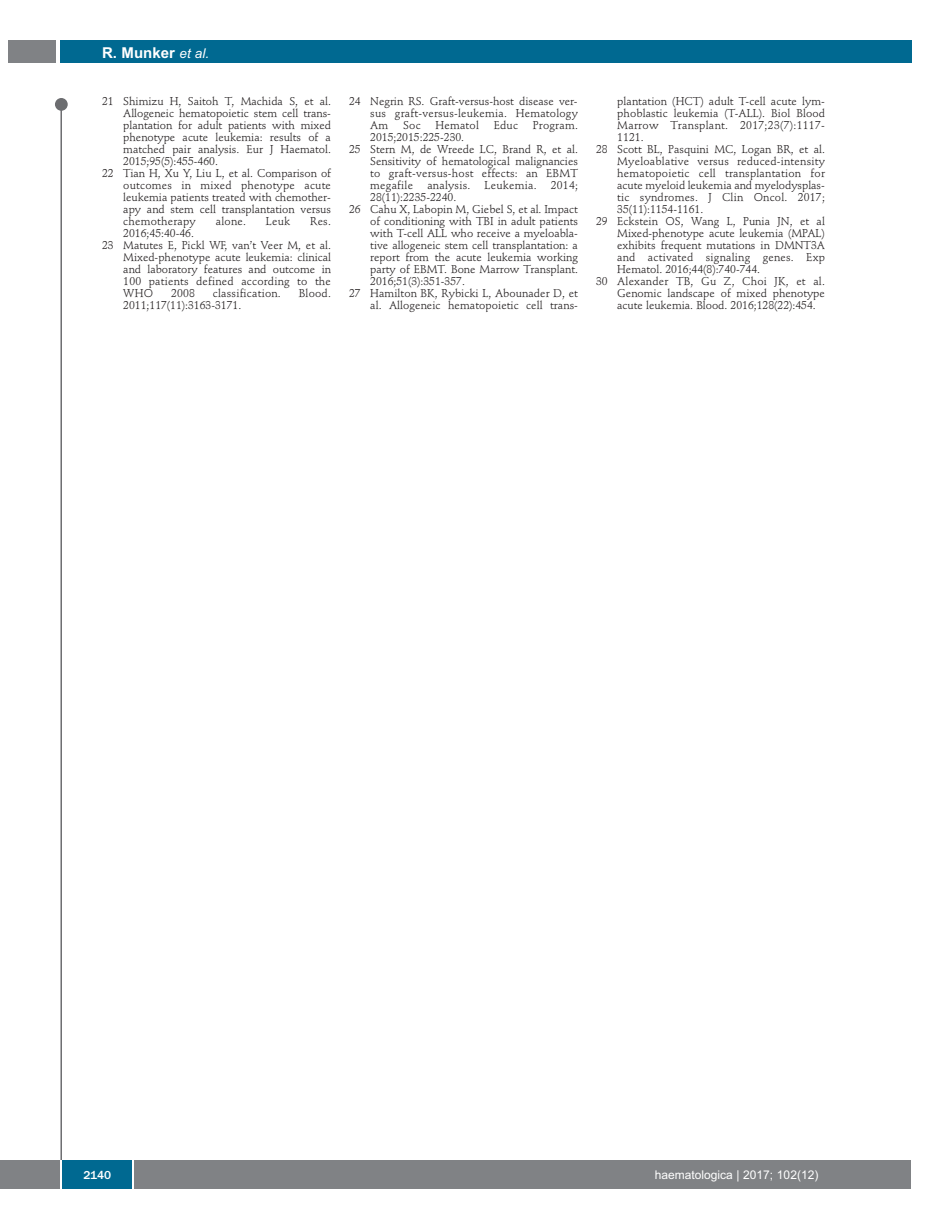
<style>
.page{position:relative;width:927px;height:1225px;background:#fff}
.page>*{position:absolute;margin:0;border:0;box-sizing:border-box;transform-origin:0 0}
.t1{font:700 15px "Arial";color:#fff}
.t2{font:12px "Arial";color:#fff}
.t3{font:500 12px "Franklin Gothic";color:#fff}
.t4{font:11.25px/12px "Stempel Schneidler";color:#231f20;text-align:justify}
.t5{font:11.25px "Stempel Schneidler";letter-spacing:.02em;color:#231f20}
.t6{font:11.25px "Stempel Schneidler";letter-spacing:.025em;color:#231f20}
.s1{font-weight:400;font-style:italic;font-size:13.5px}
</style>
<div class="page">
<div style="left:55px;top:98px;width:13px;height:13px;background:#6c6d70;border-radius:50%"></div>
<hr style="left:60px;top:101px;width:2px;height:1061px;background:#6c6d70">
<div style="left:60px;top:40px;width:852px;height:22px;background:#006991"></div>
<div style="left:9px;top:40px;width:47px;height:22px;background:#808285"></div>
<div style="left:0;top:1160px;width:911px;height:28px;background:#808285"></div>
<div style="left:62px;top:1160px;width:71px;height:28px;background:#006991"></div>
<hr style="left:60px;top:1160px;width:2px;height:28px;background:#fff">
<svg style="left:133px;top:1160px;width:1px;height:28px"></svg>
<h1 class="t1" style="left:102px;top:44px;width:109px">R. Munker <span class="s1">et al.</span></h1>
<p class="t4" style="left:102px;top:96px;width:230px">21 Shimizu H, Saitoh T, Machida S, et al.</p>
<p class="t4" style="left:123px;top:108px;width:209px">Allogeneic hematopoietic stem cell trans-</p>
<p class="t4" style="left:123px;top:120px;width:209px">plantation for adult patients with mixed</p>
<p class="t4" style="left:123px;top:132px;width:209px">phenotype acute leukemia: results of a</p>
<p class="t4" style="left:123px;top:144px;width:209px">matched pair analysis. Eur J Haematol.</p>
<p class="t4" style="left:123px;top:156px;width:96px">2015;95(5):455-460.</p>
<p class="t4" style="left:102px;top:168px;width:230px">22 Tian H, Xu Y, Liu L, et al. Comparison of</p>
<p class="t5" style="left:123px;top:180px;width:209px">outcomes in mixed phenotype acute</p>
<p class="t4" style="left:123px;top:192px;width:209px">leukemia patients treated with chemother-</p>
<p class="t4" style="left:123px;top:204px;width:209px">apy and stem cell transplantation versus</p>
<p class="t5" style="left:123px;top:216px;width:74px">chemotherapy</p>
<p class="t4" style="left:216px;top:216px;width:32px">alone.</p>
<p class="t4" style="left:266px;top:216px;width:26px">Leuk</p>
<p class="t4" style="left:310px;top:216px;width:22px">Res.</p>
<p class="t4" style="left:123px;top:228px;width:72px">2016;45:40-46.</p>
<p class="t4" style="left:102px;top:240px;width:230px">23 Matutes E, Pickl WF, van’t Veer M, et al.</p>
<p class="t4" style="left:123px;top:252px;width:209px">Mixed-phenotype acute leukemia: clinical</p>
<p class="t4" style="left:123px;top:264px;width:209px">and laboratory features and outcome in</p>
<p class="t5" style="left:123px;top:276px;width:209px">100 patients defined according to the</p>
<p class="t4" style="left:123px;top:288px;width:31px">WHO</p>
<p class="t4" style="left:171px;top:288px;width:25px">2008</p>
<p class="t5" style="left:213px;top:288px;width:69px">classification.</p>
<p class="t4" style="left:299px;top:288px;width:34px">Blood.</p>
<p class="t4" style="left:123px;top:300px;width:120px">2011;117(11):3163-3171.</p>
<p class="t4" style="left:370px;top:96px;width:209px;text-indent:-21px">24 Negrin RS. Graft-versus-host disease ver&shy;sus graft-versus-leukemia. Hematology Am</p>
<p class="t4" style="left:403px;top:120px;width:19px">Soc</p>
<p class="t5" style="left:435px;top:120px;width:45px">Hematol</p>
<p class="t4" style="left:494px;top:120px;width:26px">Educ</p>
<p class="t5" style="left:533px;top:120px;width:47px">Program.</p>
<p class="t4" style="left:370px;top:132px;width:95px">2015;2015:225-230.</p>
<p class="t4" style="left:349px;top:144px;width:230px">25 Stern M, de Wreede LC, Brand R, et al.</p>
<p class="t4" style="left:370px;top:156px;width:209px">Sensitivity of hematological malignancies</p>
<p class="t5" style="left:370px;top:168px;width:209px">to graft-versus-host effects: an EBMT</p>
<p class="t5" style="left:370px;top:180px;width:44px">megafile</p>
<p class="t5" style="left:427px;top:180px;width:45px">analysis.</p>
<p class="t5" style="left:485px;top:180px;width:53px">Leukemia.</p>
<p class="t4" style="left:551px;top:180px;width:29px">2014;</p>
<p class="t4" style="left:370px;top:192px;width:88px">28(11):2235-2240.</p>
<p class="t4" style="left:349px;top:204px;width:230px">26 Cahu X, Labopin M, Giebel S, et al. Impact</p>
<p class="t4" style="left:370px;top:216px;width:209px">of conditioning with TBI in adult patients</p>
<p class="t4" style="left:370px;top:228px;width:209px">with T-cell ALL who receive a myeloabla-</p>
<p class="t4" style="left:370px;top:240px;width:209px">tive allogeneic stem cell transplantation: a</p>
<p class="t4" style="left:370px;top:252px;width:209px">report from the acute leukemia working</p>
<p class="t4" style="left:370px;top:264px;width:209px">party of EBMT. Bone Marrow Transplant.</p>
<p class="t4" style="left:370px;top:276px;width:96px">2016;51(3):351-357.</p>
<p class="t4" style="left:349px;top:288px;width:230px">27 Hamilton BK, Rybicki L, Abounader D, et</p>
<p class="t4" style="left:370px;top:300px;width:209px">al. Allogeneic hematopoietic cell trans-</p>
<p class="t4" style="left:617px;top:96px;width:209px">plantation (HCT) adult T-cell acute lym-</p>
<p class="t4" style="left:617px;top:108px;width:209px">phoblastic leukemia (T-ALL). Biol Blood</p>
<p class="t6" style="left:617px;top:120px;width:209px">Marrow Transplant. 2017;23(7):1117-</p>
<p class="t4" style="left:617px;top:132px;width:28px">1121.</p>
<p class="t4" style="left:596px;top:144px;width:230px">28 Scott BL, Pasquini MC, Logan BR, et al.</p>
<p class="t5" style="left:617px;top:156px;width:209px">Myeloablative versus reduced-intensity</p>
<p class="t5" style="left:617px;top:168px;width:209px">hematopoietic cell transplantation for</p>
<p class="t4" style="left:617px;top:180px;width:209px">acute myeloid leukemia and myelodysplas-</p>
<p class="t5" style="left:617px;top:192px;width:209px">tic syndromes. J Clin Oncol. 2017;</p>
<p class="t4" style="left:617px;top:204px;width:88px">35(11):1154-1161.</p>
<p class="t4" style="left:596px;top:216px;width:230px">29 Eckstein OS, Wang L, Punia JN, et al</p>
<p class="t4" style="left:617px;top:228px;width:209px">Mixed-phenotype acute leukemia (MPAL)</p>
<p class="t4" style="left:617px;top:240px;width:209px">exhibits frequent mutations in DMNT3A</p>
<p class="t5" style="left:617px;top:252px;width:209px">and activated signaling genes. Exp</p>
<p class="t4" style="left:617px;top:264px;width:144px">Hematol. 2016;44(8):740-744.</p>
<p class="t5" style="left:596px;top:276px;width:230px">30 Alexander TB, Gu Z, Choi JK, et al.</p>
<p class="t4" style="left:617px;top:288px;width:209px">Genomic landscape of mixed phenotype</p>
<p class="t4" style="left:617px;top:300px;width:200px">acute leukemia. Blood. 2016;128(22):454.</p>
<p class="t3" style="left:83px;top:1167px;width:29px">2140</p>
<p class="t2" style="left:655px;top:1167px;width:165px">haematologica | 2017; 102(12)</p>
</div>
